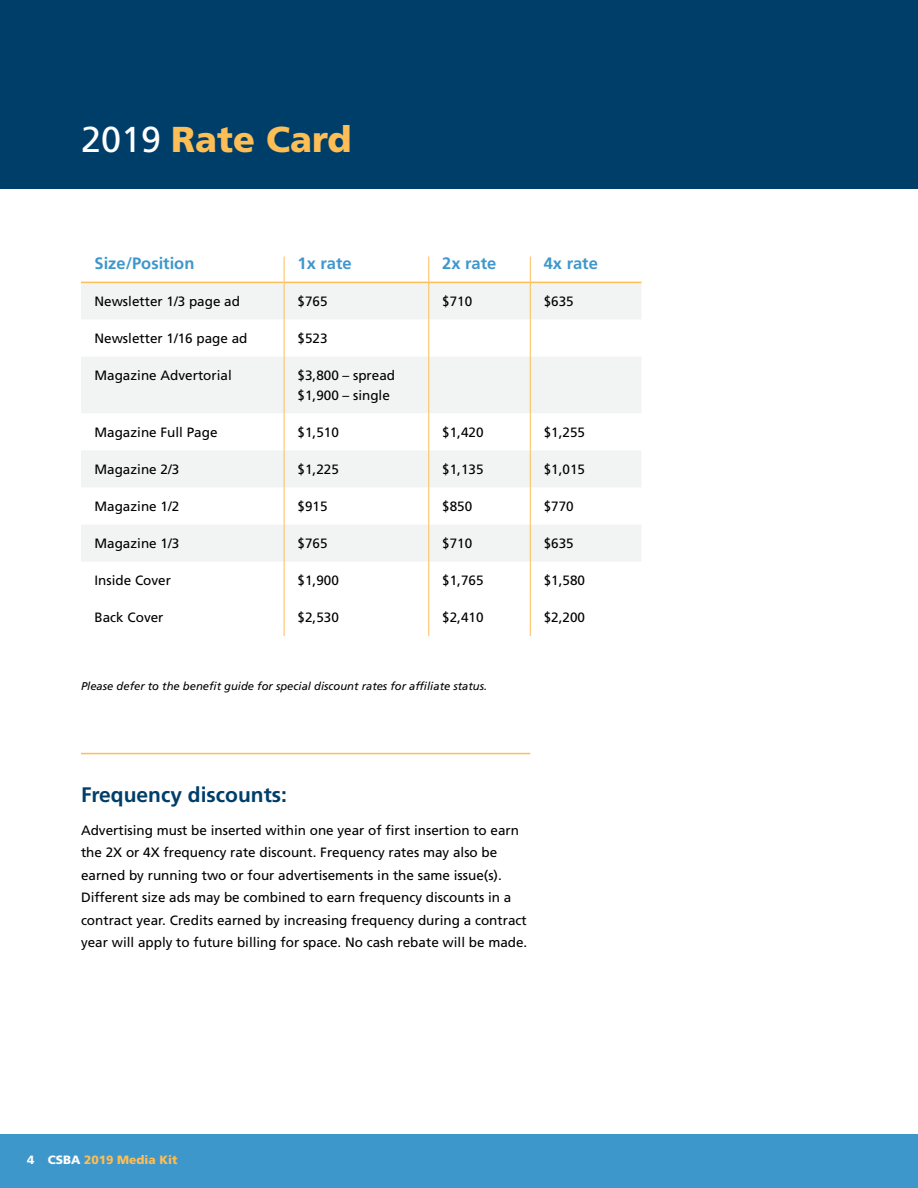
<style>
.page{position:relative;width:918px;height:1188px;background:#fff}
.page>*{position:absolute;margin:0;border:0;box-sizing:border-box;transform-origin:0 0}
.t1{font:900 36px "Frutiger LT Std";color:#fdbe56}
.t2{font:700 21px "Frutiger LT Std";color:#003e6a}
.t3{font:700 16.5px "Frutiger LT Std";color:#3e97cb}
.t4{font:13.5px/22.5px "Frutiger LT Std";color:#000}
.t5{font:900 12px "Frutiger LT Std";color:#fdbe56}
.t6{font:italic 11.25px "Frutiger LT Std";color:#000}
.s1{font-weight:400;color:#fff}
.s2{color:#fff}
</style>
<div class="page">
<div style="left:0;top:1134px;width:918px;height:54px;background:#3e97cb"></div>
<div style="left:0;top:0;width:918px;height:189px;background:#003e6a"></div>
<hr style="left:81px;top:753px;width:449px;height:1px;background:#fdbe56">
<svg style="left:81px;top:283px;width:561px;height:279px;fill:#f2f4f4"></svg>
<hr style="left:81px;top:282px;width:203px;height:1px;background:#fdbe56">
<hr style="left:284px;top:282px;width:144px;height:1px;background:#fdbe56">
<hr style="left:429px;top:282px;width:101px;height:1px;background:#fdbe56">
<hr style="left:531px;top:282px;width:111px;height:1px;background:#fdbe56">
<svg style="left:284px;top:256px;width:1px;height:26px"></svg>
<hr style="left:284px;top:282px;width:1px;height:38px;background:#fdbe56">
<hr style="left:284px;top:320px;width:1px;height:37px;background:#fdbe56">
<hr style="left:284px;top:357px;width:1px;height:56px;background:#fdbe56">
<hr style="left:284px;top:413px;width:1px;height:37px;background:#fdbe56">
<hr style="left:284px;top:450px;width:1px;height:38px;background:#fdbe56">
<hr style="left:284px;top:488px;width:1px;height:37px;background:#fdbe56">
<hr style="left:284px;top:525px;width:1px;height:37px;background:#fdbe56">
<hr style="left:284px;top:562px;width:1px;height:37px;background:#fdbe56">
<hr style="left:284px;top:599px;width:1px;height:37px;background:#fdbe56">
<svg style="left:428px;top:256px;width:1px;height:26px"></svg>
<hr style="left:428px;top:282px;width:1px;height:38px;background:#fdbe56">
<hr style="left:428px;top:320px;width:1px;height:37px;background:#fdbe56">
<hr style="left:428px;top:357px;width:1px;height:56px;background:#fdbe56">
<hr style="left:428px;top:413px;width:1px;height:37px;background:#fdbe56">
<hr style="left:428px;top:450px;width:1px;height:38px;background:#fdbe56">
<hr style="left:428px;top:488px;width:1px;height:37px;background:#fdbe56">
<hr style="left:428px;top:525px;width:1px;height:37px;background:#fdbe56">
<hr style="left:428px;top:562px;width:1px;height:37px;background:#fdbe56">
<hr style="left:428px;top:599px;width:1px;height:37px;background:#fdbe56">
<svg style="left:530px;top:256px;width:1px;height:26px"></svg>
<hr style="left:530px;top:282px;width:1px;height:38px;background:#fdbe56">
<hr style="left:530px;top:320px;width:1px;height:37px;background:#fdbe56">
<hr style="left:530px;top:357px;width:1px;height:56px;background:#fdbe56">
<hr style="left:530px;top:413px;width:1px;height:37px;background:#fdbe56">
<hr style="left:530px;top:450px;width:1px;height:38px;background:#fdbe56">
<hr style="left:530px;top:488px;width:1px;height:37px;background:#fdbe56">
<hr style="left:530px;top:525px;width:1px;height:37px;background:#fdbe56">
<hr style="left:530px;top:562px;width:1px;height:37px;background:#fdbe56">
<hr style="left:530px;top:599px;width:1px;height:37px;background:#fdbe56">
<h1 class="t1" style="left:81px;top:118px;width:272px"><span class="s1">2019</span> Rate Card</h1>
<p class="t3" style="left:94px;top:253px;width:101px">Size/Position</p>
<p class="t3" style="left:298px;top:253px;width:56px">1x rate</p>
<p class="t3" style="left:442px;top:253px;width:56px">2x rate</p>
<p class="t3" style="left:544px;top:253px;width:56px">4x rate</p>
<p class="t4" style="left:94px;top:290px;width:147px">Newsletter 1/3 page ad</p>
<p class="t4" style="left:298px;top:290px;width:32px">$765</p>
<p class="t4" style="left:442px;top:290px;width:32px">$710</p>
<p class="t4" style="left:544px;top:290px;width:32px">$635</p>
<p class="t4" style="left:94px;top:327px;width:155px">Newsletter 1/16 page ad</p>
<p class="t4" style="left:298px;top:327px;width:32px">$523</p>
<p class="t4" style="left:94px;top:364px;width:139px">Magazine Advertorial</p>
<p class="t4" style="left:298px;top:366px;width:99px;line-height:19.5px">$3,800 – spread $1,900 – single</p>
<p class="t4" style="left:94px;top:421px;width:125px">Magazine Full Page</p>
<p class="t4" style="left:298px;top:421px;width:43px">$1,510</p>
<p class="t4" style="left:442px;top:421px;width:43px">$1,420</p>
<p class="t4" style="left:544px;top:421px;width:43px">$1,255</p>
<p class="t4" style="left:94px;top:458px;width:86px">Magazine 2/3</p>
<p class="t4" style="left:298px;top:458px;width:43px">$1,225</p>
<p class="t4" style="left:442px;top:458px;width:43px">$1,135</p>
<p class="t4" style="left:544px;top:458px;width:43px">$1,015</p>
<p class="t4" style="left:94px;top:495px;width:86px">Magazine 1/2</p>
<p class="t4" style="left:298px;top:495px;width:32px">$915</p>
<p class="t4" style="left:442px;top:495px;width:32px">$850</p>
<p class="t4" style="left:544px;top:495px;width:32px">$770</p>
<p class="t4" style="left:94px;top:532px;width:86px">Magazine 1/3</p>
<p class="t4" style="left:298px;top:532px;width:32px">$765</p>
<p class="t4" style="left:442px;top:532px;width:32px">$710</p>
<p class="t4" style="left:544px;top:532px;width:32px">$635</p>
<p class="t4" style="left:94px;top:569px;width:78px">Inside Cover</p>
<p class="t4" style="left:298px;top:569px;width:43px">$1,900</p>
<p class="t4" style="left:442px;top:569px;width:43px">$1,765</p>
<p class="t4" style="left:544px;top:569px;width:43px">$1,580</p>
<p class="t4" style="left:94px;top:607px;width:71px">Back Cover</p>
<p class="t4" style="left:298px;top:607px;width:43px">$2,530</p>
<p class="t4" style="left:442px;top:607px;width:43px">$2,410</p>
<p class="t4" style="left:544px;top:607px;width:43px">$2,200</p>
<p class="t6" style="left:81px;top:679px;width:408px">Please defer to the benefit guide for special discount rates for affiliate status.</p>
<h2 class="t2" style="left:81px;top:782px;width:208px">Frequency discounts:</h2>
<p class="t4" style="left:81px;top:819px;width:448px">Advertising must be inserted within one year of first insertion to earn the 2X or 4X frequency rate discount. Frequency rates may also be earned by running two or four advertisements in the same issue(s).<br>Different size ads may be combined to earn frequency discounts in a contract year. Credits earned by increasing frequency during a contract year will apply to future billing for space. No cash rebate will be made.</p>
<p class="t5" style="left:27px;top:1152px;width:152px"><span class="s2">4 CSBA</span> 2019 Media Kit</p>
</div>
